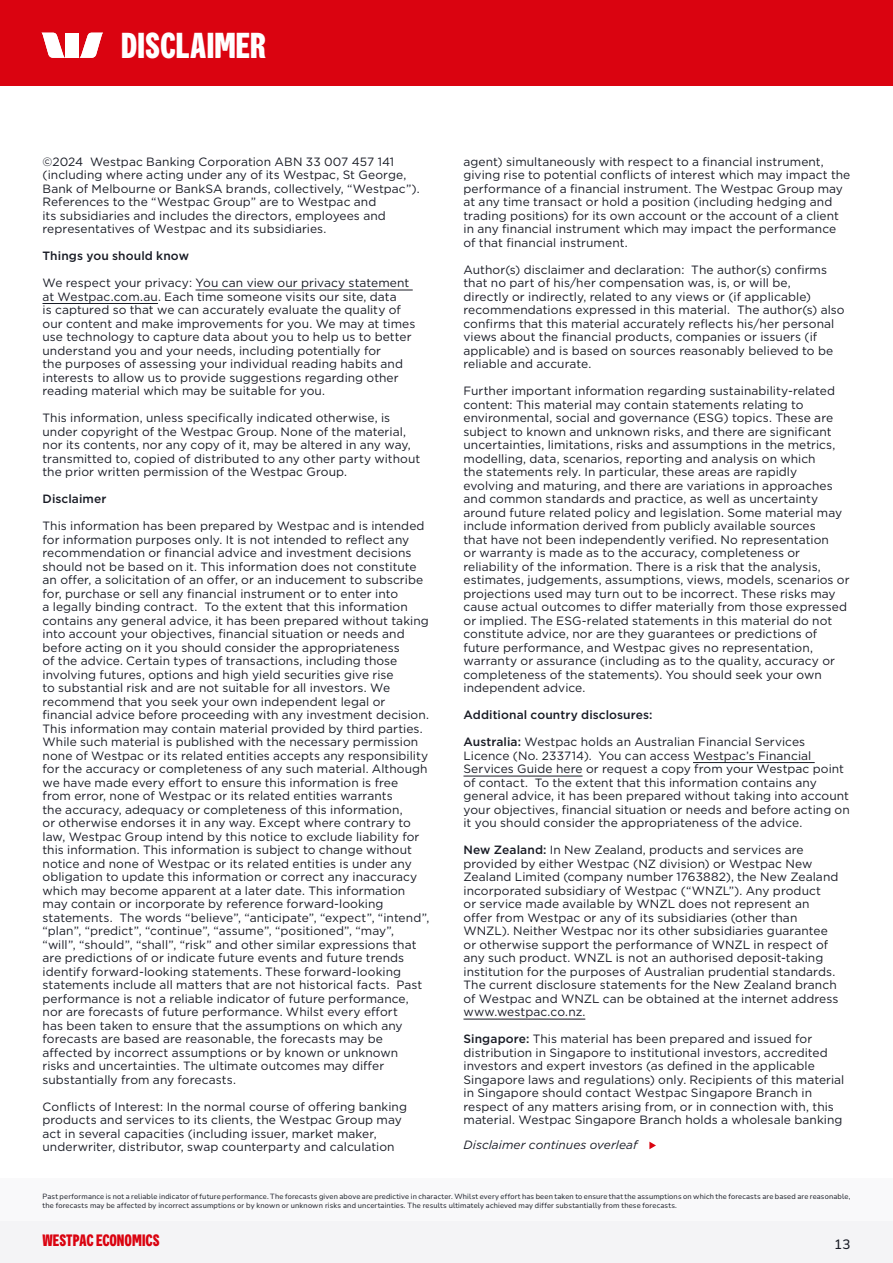
<style>
.page{position:relative;width:893px;height:1263px;background:#fff}
.page>*{position:absolute;margin:0;border:0;box-sizing:border-box;transform-origin:0 0}
.H2_Section_headline___strap_top{font:700 36px "Westpac";color:#fff}
.t1{font:700 16.5px "Westpac";color:#da0310}
.t2{font:200 13.5px "Nunito Sans 12 pt";color:#181b25}
.X5_Disclaimer{font:12px/13.5px "Gotham";letter-spacing:.005em;color:#181b25}
.X5_Disclaimer-2{font:500 12px "Gotham";letter-spacing:.005em;color:#181b25}
.X5_Disclaimer-3{font:italic 12px "Gotham";color:#181b25}
.t3{font:200 7.5px/9px "Nunito Sans 12 pt";letter-spacing:.025em;color:#181b25}
.s1{font-weight:500}
</style>
<div class="page">
<div style="left:0;top:0;width:893px;height:85px;background:#da0310"></div>
<div style="left:0;top:1220px;width:893px;height:43px;background:#f4f4f6"></div>
<div style="left:0;top:1178px;width:893px;height:42px;background:#f9f9fa"></div>
<svg style="left:42px;top:33px;width:23px;height:25px"></svg>
<svg style="left:80px;top:33px;width:23px;height:25px"></svg>
<div style="left:66px;top:33px;width:13px;height:25px;background:#fff"></div>
<hr style="left:195px;top:290px;width:218px;height:1px;background:#181b25">
<hr style="left:43px;top:303px;width:115px;height:1px;background:#181b25">
<hr style="left:693px;top:762px;width:122px;height:1px;background:#181b25">
<hr style="left:463px;top:776px;width:120px;height:1px;background:#181b25">
<hr style="left:463px;top:1019px;width:122px;height:1px;background:#181b25">
<svg style="left:649px;top:1141px;width:7px;height:8px"></svg>
<p class="H2_Section_headline___strap_top" style="left:121px;top:24px;width:147px">DISCLAIMER</p>
<p class="X5_Disclaimer" style="left:43px;top:155px;width:379px">©2024 Westpac Banking Corporation ABN 33 007 457 141 (including where acting under any of its Westpac, St George, Bank of Melbourne or BankSA brands, collectively, “Westpac”).<br>References to the “Westpac Group” are to Westpac and<br>its subsidiaries and includes the directors, employees and representatives of Westpac and its subsidiaries.</p>
<p class="X5_Disclaimer-2" style="left:43px;top:248px;width:148px">Things you should know</p>
<p class="X5_Disclaimer" style="left:43px;top:276px;width:374px">We respect your privacy: You can view our privacy statement at Westpac.com.au. Each time someone visits our site, data<br>is captured so that we can accurately evaluate the quality of our content and make improvements for you. We may at times use technology to capture data about you to help us to better understand you and your needs, including potentially for<br>the purposes of assessing your individual reading habits and interests to allow us to provide suggestions regarding other reading material which may be suitable for you.</p>
<p class="X5_Disclaimer" style="left:43px;top:411px;width:379px">This information, unless specifically indicated otherwise, is under copyright of the Westpac Group. None of the material, nor its contents, nor any copy of it, may be altered in any way, transmitted to, copied of distributed to any other party without the prior written permission of the Westpac Group.</p>
<p class="X5_Disclaimer-2" style="left:43px;top:491px;width:65px">Disclaimer</p>
<p class="X5_Disclaimer" style="left:43px;top:519px;width:388px">This information has been prepared by Westpac and is intended for information purposes only. It is not intended to reflect any recommendation or financial advice and investment decisions should not be based on it. This information does not constitute an offer, a solicitation of an offer, or an inducement to subscribe for, purchase or sell any financial instrument or to enter into<br>a legally binding contract. To the extent that this information contains any general advice, it has been prepared without taking into account your objectives, financial situation or needs and before acting on it you should consider the appropriateness<br>of the advice. Certain types of transactions, including those involving futures, options and high yield securities give rise<br>to substantial risk and are not suitable for all investors. We recommend that you seek your own independent legal or financial advice before proceeding with any investment decision.<br>This information may contain material provided by third parties.<br>While such material is published with the necessary permission none of Westpac or its related entities accepts any responsibility for the accuracy or completeness of any such material. Although we have made every effort to ensure this information is free from error, none of Westpac or its related entities warrants<br>the accuracy, adequacy or completeness of this information,<br>or otherwise endorses it in any way. Except where contrary to law, Westpac Group intend by this notice to exclude liability for this information. This information is subject to change without notice and none of Westpac or its related entities is under any obligation to update this information or correct any inaccuracy which may become apparent at a later date. This information may contain or incorporate by reference forward-looking statements. The words “believe”, “anticipate”, “expect”, “intend”, “plan”, “predict”, “continue”, “assume”, “positioned”, “may”, “will”, “should”, “shall”, “risk” and other similar expressions that are predictions of or indicate future events and future trends identify forward-looking statements. These forward-looking statements include all matters that are not historical facts. Past performance is not a reliable indicator of future performance, nor are forecasts of future performance. Whilst every effort<br>has been taken to ensure that the assumptions on which any forecasts are based are reasonable, the forecasts may be affected by incorrect assumptions or by known or unknown<br>risks and uncertainties. The ultimate outcomes may differ substantially from any forecasts.</p>
<p class="X5_Disclaimer" style="left:43px;top:1100px;width:366px">Conflicts of Interest: In the normal course of offering banking products and services to its clients, the Westpac Group may act in several capacities (including issuer, market maker, underwriter, distributor, swap counterparty and calculation</p>
<p class="X5_Disclaimer" style="left:463px;top:155px;width:388px">agent) simultaneously with respect to a financial instrument, giving rise to potential conflicts of interest which may impact the performance of a financial instrument. The Westpac Group may at any time transact or hold a position (including hedging and trading positions) for its own account or the account of a client in any financial instrument which may impact the performance of that financial instrument.</p>
<p class="X5_Disclaimer" style="left:463px;top:263px;width:383px">Author(s) disclaimer and declaration: The author(s) confirms that no part of his/her compensation was, is, or will be,<br>directly or indirectly, related to any views or (if applicable) recommendations expressed in this material. The author(s) also confirms that this material accurately reflects his/her personal views about the financial products, companies or issuers (if applicable) and is based on sources reasonably believed to be reliable and accurate.</p>
<p class="X5_Disclaimer" style="left:463px;top:384px;width:388px">Further important information regarding sustainability-related content: This material may contain statements relating to environmental, social and governance (ESG) topics. These are subject to known and unknown risks, and there are significant uncertainties, limitations, risks and assumptions in the metrics, modelling, data, scenarios, reporting and analysis on which<br>the statements rely. In particular, these areas are rapidly evolving and maturing, and there are variations in approaches and common standards and practice, as well as uncertainty around future related policy and legislation. Some material may include information derived from publicly available sources<br>that have not been independently verified. No representation<br>or warranty is made as to the accuracy, completeness or reliability of the information. There is a risk that the analysis, estimates, judgements, assumptions, views, models, scenarios or projections used may turn out to be incorrect. These risks may cause actual outcomes to differ materially from those expressed or implied. The ESG-related statements in this material do not constitute advice, nor are they guarantees or predictions of future performance, and Westpac gives no representation, warranty or assurance (including as to the quality, accuracy or completeness of the statements). You should seek your own independent advice.</p>
<p class="X5_Disclaimer-2" style="left:463px;top:707px;width:191px">Additional country disclosures:</p>
<p class="X5_Disclaimer" style="left:463px;top:735px;width:388px"><span class="s1">Australia:</span> Westpac holds an Australian Financial Services Licence (No. 233714). You can access Westpac’s Financial Services Guide here or request a copy from your Westpac point of contact. To the extent that this information contains any general advice, it has been prepared without taking into account your objectives, financial situation or needs and before acting on it you should consider the appropriateness of the advice.</p>
<p class="X5_Disclaimer" style="left:463px;top:843px;width:376px"><span class="s1">New Zealand:</span> In New Zealand, products and services are provided by either Westpac (NZ division) or Westpac New Zealand Limited (company number 1763882), the New Zealand incorporated subsidiary of Westpac (“WNZL”). Any product<br>or service made available by WNZL does not represent an offer from Westpac or any of its subsidiaries (other than WNZL). Neither Westpac nor its other subsidiaries guarantee or otherwise support the performance of WNZL in respect of any such product. WNZL is not an authorised deposit-taking institution for the purposes of Australian prudential standards.<br>The current disclosure statements for the New Zealand branch of Westpac and WNZL can be obtained at the internet address www.westpac.co.nz.</p>
<p class="X5_Disclaimer" style="left:463px;top:1032px;width:382px"><span class="s1">Singapore:</span> This material has been prepared and issued for distribution in Singapore to institutional investors, accredited investors and expert investors (as defined in the applicable Singapore laws and regulations) only. Recipients of this material in Singapore should contact Westpac Singapore Branch in respect of any matters arising from, or in connection with, this material. Westpac Singapore Branch holds a wholesale banking</p>
<p class="X5_Disclaimer-3" style="left:463px;top:1137px;width:176px">Disclaimer continues overleaf</p>
<p class="t3" style="left:43px;top:1192px;width:809px">Past performance is not a reliable indicator of future performance. The forecasts given above are predictive in character. Whilst every effort has been taken to ensure that the assumptions on which the forecasts are based are reasonable, the forecasts may be affected by incorrect assumptions or by known or unknown risks and uncertainties. The results ultimately achieved may differ substantially from these forecasts.</p>
<h2 class="t1" style="left:43px;top:1230px;width:119px">WESTPAC ECONOMICS</h2>
<p class="t2" style="left:834px;top:1234px;width:18px">13</p>
</div>
